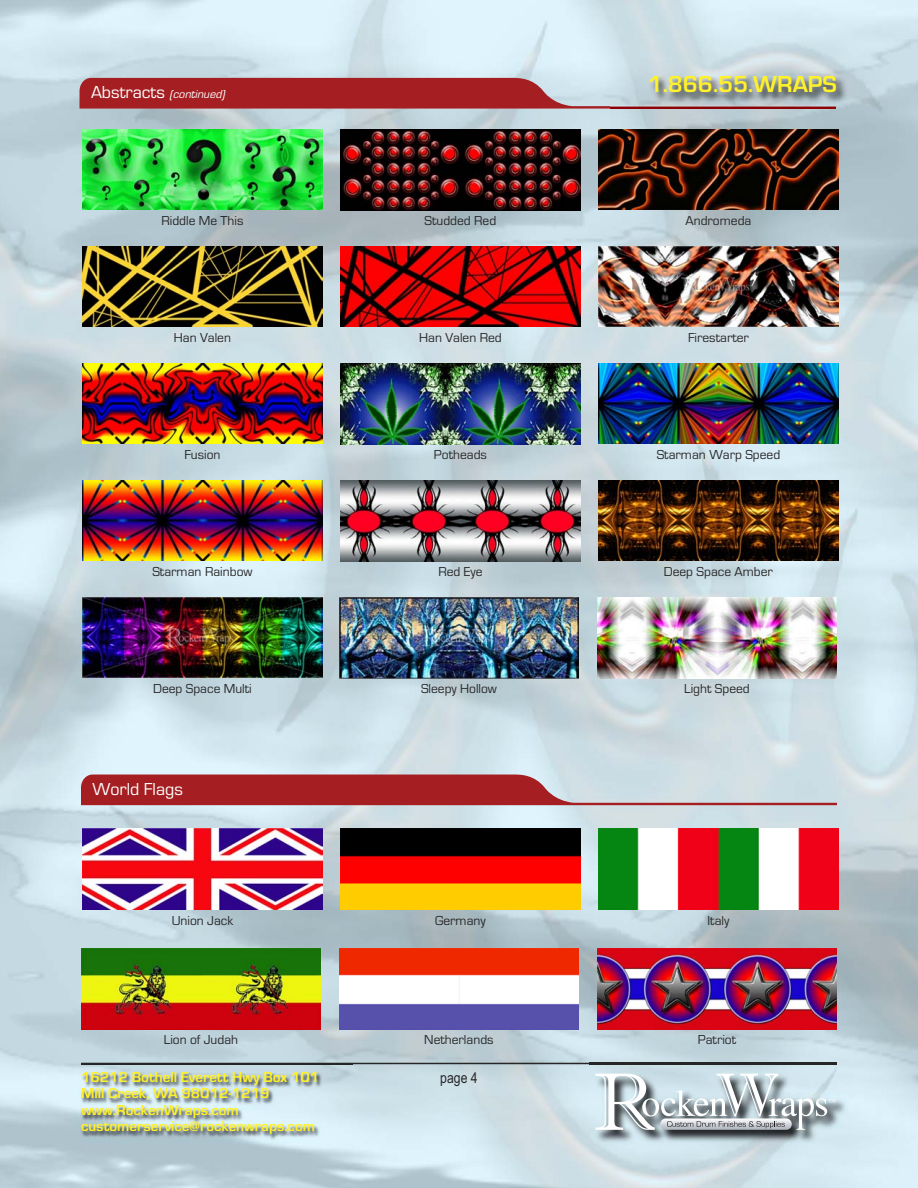
<style>
.page{position:relative;width:918px;height:1188px;background:#fff}
.page>*{position:absolute;margin:0;border:0;box-sizing:border-box;transform-origin:0 0}
.t1{font:700 24px "Eurostile";color:#fff12a}
.t2{font:18px "Eurostile";color:#fff}
.t3{font:700 15px/16.5px "Eurostile";color:#fff12a}
.t4{font:15px "Arial Narrow";color:#272627}
.t5{font:13.5px "Eurostile";color:#272627}
.t6{font:italic 12px "Eurostile";color:#fff}
.s1{font-style:normal;font-size:18px}
</style>
<div class="page">
<img style="left:0;top:0;width:918px;height:1188px">
<svg style="left:80px;top:78px;width:531px;height:31px"></svg>
<hr style="left:81px;top:1063px;width:756px;height:1px;background:#272627">
<img style="left:589px;top:1059px;width:264px;height:96px">
<img style="left:589px;top:1063px;width:248px;height:1px">
<svg style="left:596px;top:1074px;width:240px;height:56px"></svg>
<img style="left:611px;top:67px;width:250px;height:59px">
<img style="left:611px;top:78px;width:225px;height:30px">
<img style="left:74px;top:1064px;width:279px;height:98px">
<img style="left:81px;top:1064px;width:272px;height:1px">
<img style="left:82px;top:129px;width:240px;height:81px">
<img style="left:82px;top:247px;width:240px;height:80px">
<img style="left:82px;top:364px;width:240px;height:80px">
<img style="left:82px;top:481px;width:240px;height:80px">
<img style="left:82px;top:598px;width:240px;height:80px">
<img style="left:340px;top:129px;width:240px;height:81px">
<img style="left:340px;top:247px;width:240px;height:80px">
<img style="left:340px;top:364px;width:240px;height:80px">
<img style="left:340px;top:480px;width:240px;height:81px">
<img style="left:598px;top:130px;width:240px;height:80px">
<img style="left:598px;top:247px;width:240px;height:80px">
<img style="left:598px;top:364px;width:240px;height:80px">
<img style="left:598px;top:481px;width:240px;height:80px">
<svg style="left:81px;top:775px;width:756px;height:30px"></svg>
<img style="left:82px;top:829px;width:240px;height:81px">
<img style="left:340px;top:829px;width:240px;height:81px">
<img style="left:598px;top:829px;width:240px;height:81px">
<img style="left:81px;top:948px;width:240px;height:81px">
<img style="left:339px;top:948px;width:240px;height:81px">
<img style="left:597px;top:948px;width:240px;height:81px">
<img style="left:339px;top:597px;width:240px;height:81px">
<img style="left:597px;top:597px;width:240px;height:81px">
<p class="t6" style="left:91px;top:90px;width:138px"><span class="s1">A b st r a cts</span> (continued)</p>
<h1 class="t1" style="left:648px;top:76px;width:191px">1.866.55.WRAPS</h1>
<p class="t5" style="left:161px;top:216px;width:83px">Riddle Me This</p>
<p class="t5" style="left:425px;top:216px;width:73px">Studded Red</p>
<p class="t5" style="left:685px;top:216px;width:67px">Andromeda</p>
<p class="t5" style="left:174px;top:333px;width:59px">Han Valen</p>
<p class="t5" style="left:419px;top:333px;width:84px">Han Valen Red</p>
<p class="t5" style="left:688px;top:333px;width:62px">Firestarter</p>
<p class="t5" style="left:184px;top:450px;width:38px">Fusion</p>
<p class="t5" style="left:434px;top:450px;width:55px">Potheads</p>
<p class="t5" style="left:657px;top:450px;width:125px">Starman Warp Speed</p>
<p class="t5" style="left:152px;top:567px;width:102px">Starman Rainbow</p>
<p class="t5" style="left:438px;top:567px;width:46px">Red Eye</p>
<p class="t5" style="left:664px;top:567px;width:111px">Deep Space Amber</p>
<p class="t5" style="left:153px;top:684px;width:100px">Deep Space Multi</p>
<p class="t5" style="left:421px;top:684px;width:77px">Sleepy Hollow</p>
<p class="t5" style="left:684px;top:684px;width:67px">Light Speed</p>
<h2 class="t2" style="left:93px;top:783px;width:92px">World Flags</h2>
<p class="t5" style="left:172px;top:916px;width:63px">Union Jack</p>
<p class="t5" style="left:435px;top:916px;width:52px">Germany</p>
<p class="t5" style="left:708px;top:916px;width:23px">Italy</p>
<p class="t5" style="left:164px;top:1035px;width:76px">Lion of Judah</p>
<p class="t5" style="left:424px;top:1035px;width:71px">Netherlands</p>
<p class="t5" style="left:698px;top:1035px;width:40px">Patriot</p>
<p class="t3" style="left:81px;top:1070px;width:240px">16212 Bothell Everett Hwy Box 101<br>Mill Creek, WA 98012-1219 www.RockenWraps.com customerservice@rockenwraps.com</p>
<p class="t4" style="left:440px;top:1069px;width:39px">page 4</p>
</div>
